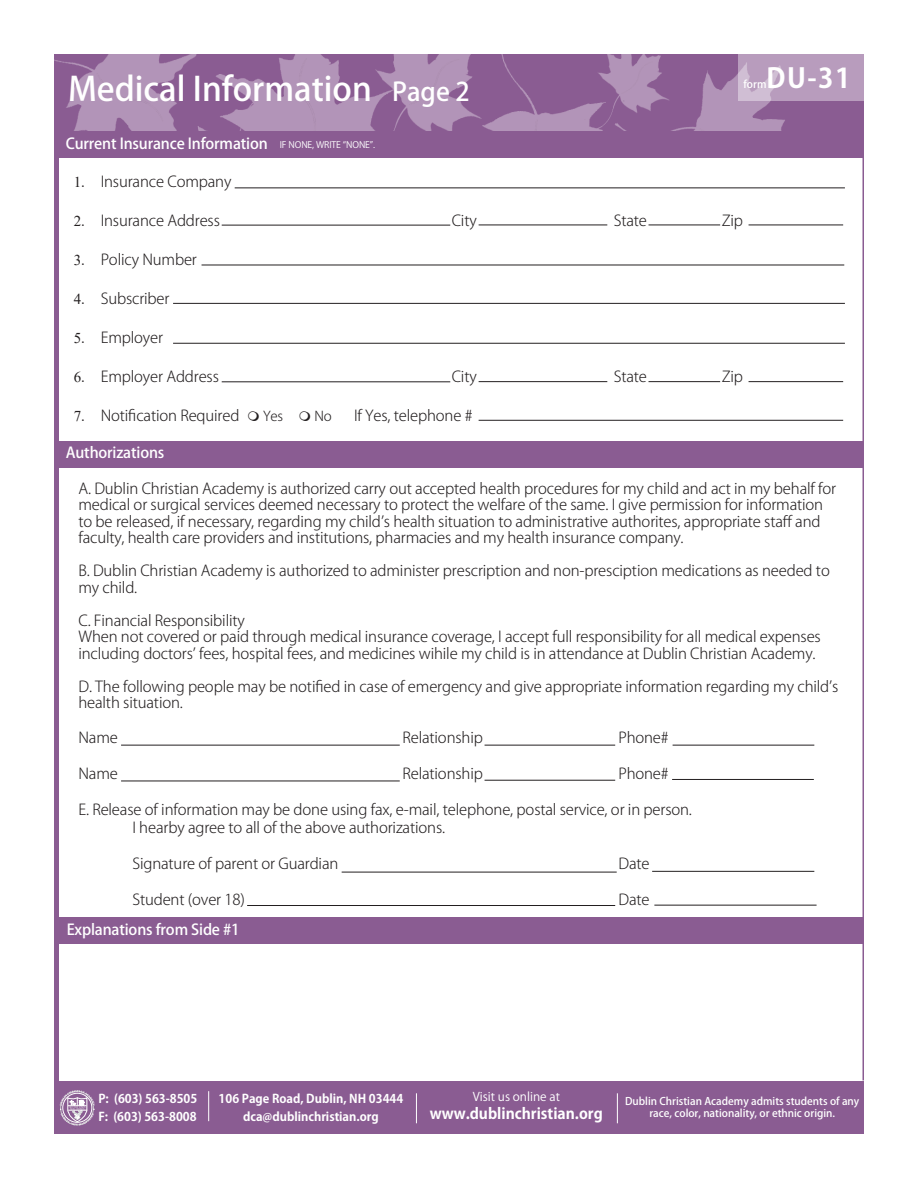
<style>
.page{position:relative;width:918px;height:1188px;background:#fff}
.page>*{position:absolute;margin:0;border:0;box-sizing:border-box;transform-origin:0 0}
.t1{font:500 33px "Koz Go Pro";color:#fff}
.t2{font:700 27px "Koz Go Pro";color:#fff}
.t3{font:500 25.5px "Koz Go Pro";color:#fff}
.t4{font:300 15px/16.5px "Koz Go Pro";letter-spacing:-.01em;color:#231f20}
.t5{font:500 15px "Koz Go Pro";letter-spacing:-.01em;color:#fff}
.t6{font:700 15px "Koz Go Pro";color:#fff}
.t7{font:300 13.5px "Koz Go Pro";color:#231f20}
.t8{font:700 12px/18px "Koz Go Pro";color:#fff}
.t9{font:12px "Koz Go Pro";color:#fff}
.t10{font:500 10.5px/12px "Koz Go Pro";color:#fff;text-align:center}
.t11{font:9px "Koz Go Pro";letter-spacing:-.01em;color:#fff}
.s1{font-family:"Times New Roman";font-weight:400}
</style>
<div class="page">
<div style="left:54px;top:54px;width:810px;height:1080px;background:#8a5c92"></div>
<img style="left:54px;top:54px;width:808px;height:77px">
<svg style="left:738px;top:55px;width:126px;height:46px;background:#bba0c0"></svg>
<div style="left:59px;top:132px;width:808px;height:949px;background:#fff"></div>
<hr style="left:235px;top:188px;width:610px;height:1px;background:#231f20">
<hr style="left:202px;top:265px;width:642px;height:1px;background:#231f20">
<hr style="left:173px;top:303px;width:672px;height:1px;background:#231f20">
<hr style="left:173px;top:343px;width:672px;height:1px;background:#231f20">
<hr style="left:222px;top:225px;width:228px;height:1px;background:#231f20">
<hr style="left:222px;top:381px;width:228px;height:1px;background:#231f20">
<hr style="left:479px;top:420px;width:364px;height:1px;background:#231f20">
<hr style="left:479px;top:225px;width:128px;height:1px;background:#231f20">
<hr style="left:479px;top:381px;width:128px;height:1px;background:#231f20">
<hr style="left:649px;top:225px;width:71px;height:1px;background:#231f20">
<hr style="left:649px;top:381px;width:71px;height:1px;background:#231f20">
<hr style="left:749px;top:225px;width:94px;height:1px;background:#231f20">
<hr style="left:749px;top:381px;width:94px;height:1px;background:#231f20">
<hr style="left:121px;top:745px;width:279px;height:1px;background:#231f20">
<hr style="left:342px;top:872px;width:275px;height:1px;background:#231f20">
<hr style="left:247px;top:905px;width:368px;height:1px;background:#231f20">
<hr style="left:485px;top:745px;width:130px;height:1px;background:#231f20">
<hr style="left:673px;top:745px;width:141px;height:1px;background:#231f20">
<hr style="left:672px;top:779px;width:142px;height:1px;background:#231f20">
<hr style="left:652px;top:871px;width:162px;height:1px;background:#231f20">
<hr style="left:654px;top:905px;width:163px;height:1px;background:#231f20">
<hr style="left:485px;top:780px;width:130px;height:1px;background:#231f20">
<hr style="left:121px;top:781px;width:279px;height:1px;background:#231f20">
<hr style="left:862px;top:132px;width:2px;height:948px;background:#8a5c92">
<div style="left:54px;top:441px;width:809px;height:26px;background:#8a5c92"></div>
<div style="left:55px;top:132px;width:809px;height:26px;background:#8a5c92"></div>
<svg style="left:60px;top:1090px;width:35px;height:35px"></svg>
<hr style="left:208px;top:1091px;width:1px;height:30px;background:#fff">
<hr style="left:416px;top:1093px;width:1px;height:30px;background:#fff">
<hr style="left:617px;top:1093px;width:1px;height:30px;background:#fff">
<div style="left:55px;top:917px;width:809px;height:26px;background:#8a5c92"></div>
<p class="t2" style="left:766px;top:60px;width:85px">DU-31</p>
<p class="t1" style="left:68px;top:68px;width:305px">Medical Information</p>
<p class="t10" style="left:744px;top:78px;width:24px">form</p>
<p class="t3" style="left:392px;top:76px;width:79px">Page 2</p>
<p class="t5" style="left:66px;top:134px;width:204px">Current Insurance Information</p>
<p class="t11" style="left:280px;top:139px;width:97px">IF NONE, WRITE “NONE”.</p>
<p class="t4" style="left:74px;top:173px;width:159px"><span class="s1">1.</span> Insurance Company</p>
<p class="t4" style="left:74px;top:212px;width:148px"><span class="s1">2.</span> Insurance Address</p>
<p class="t4" style="left:452px;top:212px;width:27px">City</p>
<p class="t4" style="left:614px;top:212px;width:35px">State</p>
<p class="t4" style="left:722px;top:212px;width:23px">Zip</p>
<p class="t4" style="left:74px;top:251px;width:125px"><span class="s1">3.</span> Policy Number</p>
<p class="t4" style="left:74px;top:290px;width:97px"><span class="s1">4.</span> Subscriber</p>
<p class="t4" style="left:74px;top:329px;width:91px"><span class="s1">5.</span> Employer</p>
<p class="t4" style="left:74px;top:368px;width:147px"><span class="s1">6.</span> Employer Address</p>
<p class="t4" style="left:452px;top:368px;width:27px">City</p>
<p class="t4" style="left:614px;top:368px;width:35px">State</p>
<p class="t4" style="left:722px;top:368px;width:23px">Zip</p>
<p class="t4" style="left:74px;top:407px;width:167px"><span class="s1">7.</span> Notification Required</p>
<p class="t7" style="left:263px;top:407px;width:22px">Yes</p>
<p class="t7" style="left:314px;top:407px;width:19px">No</p>
<p class="t4" style="left:354px;top:407px;width:120px">If Yes, telephone #</p>
<p class="t5" style="left:66px;top:443px;width:100px">Authorizations</p>
<p class="t4" style="left:78px;top:480px;width:759px">A. Dublin Christian Academy is authorized carry out accepted health procedures for my child and act in my behalf for medical or surgical services deemed necessary to protect the welfare of the same. I give permission for information to be released, if necessary, regarding my child’s health situation to administrative authorites, appropriate staff and faculty, health care providers and institutions, pharmacies and my health insurance company.</p>
<p class="t4" style="left:78px;top:563px;width:753px">B. Dublin Christian Academy is authorized to administer prescription and non-presciption medications as needed to my child.</p>
<p class="t4" style="left:78px;top:612px;width:168px">C. Financial Responsibility</p>
<p class="t4" style="left:78px;top:629px;width:744px">When not covered or paid through medical insurance coverage, I accept full responsibility for all medical expenses including doctors’ fees, hospital fees, and medicines wihile my child is in attendance at Dublin Christian Academy.</p>
<p class="t4" style="left:78px;top:678px;width:762px">D. The following people may be notified in case of emergency and give appropriate information regarding my child’s health situation.</p>
<p class="t4" style="left:78px;top:729px;width:41px">Name</p>
<p class="t4" style="left:402px;top:729px;width:82px">Relationship</p>
<p class="t4" style="left:618px;top:729px;width:52px">Phone#</p>
<p class="t4" style="left:78px;top:765px;width:41px">Name</p>
<p class="t4" style="left:402px;top:765px;width:82px">Relationship</p>
<p class="t4" style="left:618px;top:765px;width:52px">Phone#</p>
<p class="t4" style="left:78px;top:801px;width:615px">E. Release of information may be done using fax, e-mail, telephone, postal service, or in person.</p>
<p class="t4" style="left:132px;top:819px;width:314px">I hearby agree to all of the above authorizations.</p>
<p class="t4" style="left:132px;top:855px;width:208px">Signature of parent or Guardian</p>
<p class="t4" style="left:618px;top:855px;width:33px">Date</p>
<p class="t4" style="left:132px;top:891px;width:114px">Student (over 18)</p>
<p class="t4" style="left:618px;top:891px;width:33px">Date</p>
<p class="t5" style="left:67px;top:920px;width:175px">Explanations from Side #1</p>
<p class="t8" style="left:98px;top:1091px;width:100px">P: (603) 563-8505<br>F: (603) 563-8008</p>
<p class="t9" style="left:473px;top:1089px;width:89px">Visit us online at</p>
<p class="t8" style="left:219px;top:1091px;width:186px">106 Page Road, Dublin, NH 03444</p>
<p class="t8" style="left:243px;top:1109px;width:137px">dca@dublinchristian.org</p>
<p class="t6" style="left:430px;top:1104px;width:174px">www.dublinchristian.org</p>
<p class="t10" style="left:625px;top:1096px;width:236px">Dublin Christian Academy admits students of any race, color, nationality, or ethnic origin.</p>
</div>
